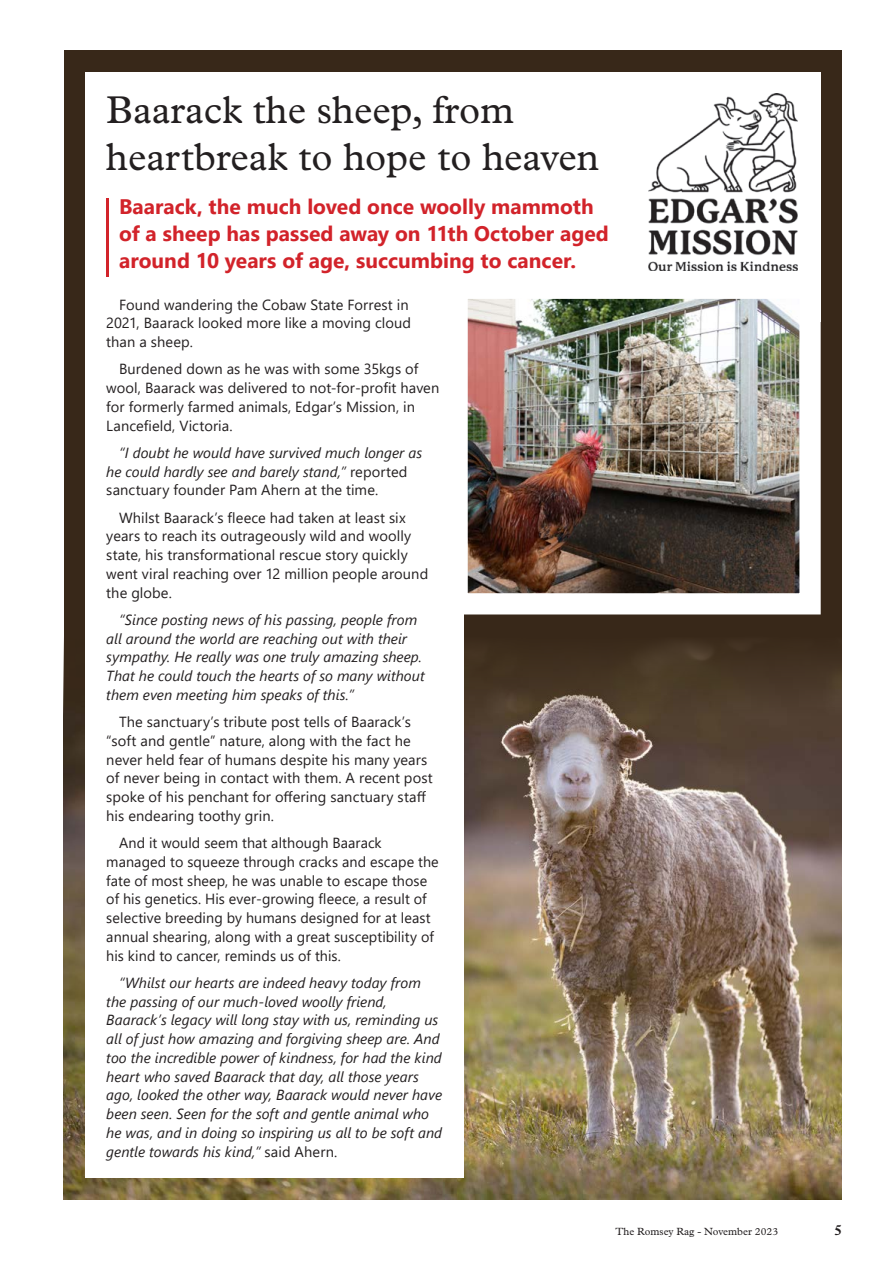
<style>
.page{position:relative;width:893px;height:1263px;background:#fff}
.page>*{position:absolute;margin:0;border:0;box-sizing:border-box;transform-origin:0 0}
.t1{font:39px/46.8px "Plantin";color:#231f20}
.t2{font:700 21px/27px "Segoe UI";color:#d2232a}
.t3{font:700 15px "Plantin";color:#231f20}
.t4{font:14.7px/18.8px "Segoe UI";letter-spacing:.005em;color:#231f20}
.t5{font:italic 14.7px/18.8px "Segoe UI";color:#231f20}
.t6{font:10.5px "Plantin";color:#231f20}
.s1{font-style:normal}
</style>
<div class="page">
<div style="left:157px;top:51px;width:685px;height:1148px;background:#382819"></div>
<img style="left:442px;top:614px;width:400px;height:585px">
<div style="left:64px;top:51px;width:378px;height:1148px;background:#382819"></div>
<img style="left:64px;top:735px;width:378px;height:464px">
<div style="left:85px;top:72px;width:736px;height:250px;background:#fff"></div>
<hr style="left:106px;top:198px;width:2px;height:104px;background:#d2232a">
<div style="left:85px;top:278px;width:378px;height:900px;background:#fff"></div>
<img style="left:468px;top:300px;width:331px;height:292px">
<div style="left:446px;top:278px;width:375px;height:336px;border:21px solid #fff"></div>
<img style="left:648px;top:94px;width:149px;height:176px">
<h1 class="t1" style="left:106px;top:87px;width:494px">Baarack the sheep, from heartbreak to hope to heaven</h1>
<h2 class="t2" style="left:119px;top:191px;width:491px">Baarack, the much loved once woolly mammoth of a sheep has passed away on 11th October aged around 10 years of age, succumbing to cancer.</h2>
<p class="t4" style="left:106px;top:294px;width:306px;text-indent:13px">Found wandering the Cobaw State Forrest in<br>2021, Baarack looked more like a moving cloud than a sheep.</p>
<p class="t4" style="left:106px;top:358px;width:335px;text-indent:13px">Burdened down as he was with some 35kgs of wool, Baarack was delivered to not-for-profit haven for formerly farmed animals, Edgar’s Mission, in Lancefield, Victoria.</p>
<p class="t5" style="left:106px;top:441px;width:317px;text-indent:13px">“I doubt he would have survived much longer as he could hardly see and barely stand,” <span class="s1">reported sanctuary founder Pam Ahern at the time.</span></p>
<p class="t4" style="left:106px;top:507px;width:323px;text-indent:13px">Whilst Baarack’s fleece had taken at least six years to reach its outrageously wild and woolly state, his transformational rescue story quickly went viral reaching over 12 million people around the globe.</p>
<p class="t5" style="left:106px;top:608px;width:320px;text-indent:13px">“Since posting news of his passing, people from all around the world are reaching out with their sympathy. He really was one truly amazing sheep.<br>That he could touch the hearts of so many without them even meeting him speaks of this.”</p>
<p class="t4" style="left:106px;top:711px;width:328px;text-indent:13px">The sanctuary’s tribute post tells of Baarack’s “soft and gentle” nature, along with the fact he never held fear of humans despite his many years of never being in contact with them. A recent post spoke of his penchant for offering sanctuary staff his endearing toothy grin.</p>
<p class="t4" style="left:106px;top:832px;width:334px;text-indent:13px">And it would seem that although Baarack managed to squeeze through cracks and escape the fate of most sheep, he was unable to escape those of his genetics. His ever-growing fleece, a result of selective breeding by humans designed for at least annual shearing, along with a great susceptibility of his kind to cancer, reminds us of this.</p>
<p class="t5" style="left:106px;top:971px;width:337px;text-indent:13px">“Whilst our hearts are indeed heavy today from the passing of our much-loved woolly friend, Baarack’s legacy will long stay with us, reminding us all of just how amazing and forgiving sheep are. And too the incredible power of kindness, for had the kind heart who saved Baarack that day, all those years ago, looked the other way, Baarack would never have been seen. Seen for the soft and gentle animal who he was, and in doing so inspiring us all to be soft and gentle towards his kind,” <span class="s1">said Ahern.</span></p>
<p class="t6" style="left:615px;top:1225px;width:164px">The Romsey Rag - November 2023</p>
<p class="t3" style="left:834px;top:1221px;width:9px">5</p>
</div>
